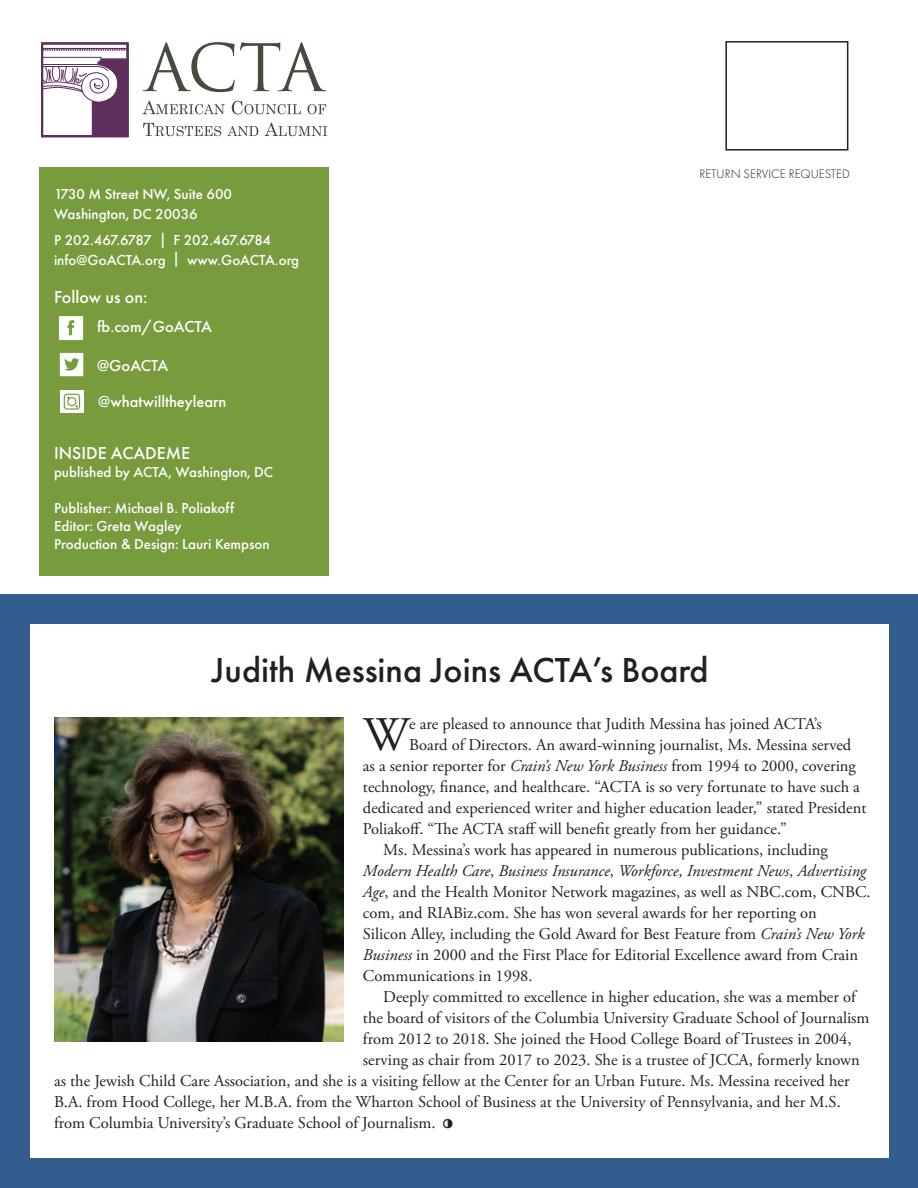
<style>
.page{position:relative;width:918px;height:1188px;background:#fff}
.page>*{position:absolute;margin:0;border:0;box-sizing:border-box;transform-origin:0 0}
.t1{font:48.15px "Adobe Garamond Pro";color:#231f20}
.t2{font:45px "Castellar MT Std";color:#231f20}
.t3{font:500 36px "Futura PT";color:#231f20}
.t4{font:500 18px "Futura PT";color:#fff}
.t5{font:16.5px "Adobe Garamond Pro";color:#231f20}
.t6{font:italic 16.5px "Adobe Garamond Pro";color:#231f20}
.t7{font:500 16.5px "Futura PT";color:#fff}
.t8{font:500 15px/19.5px "Futura PT";color:#fff}
.t9{font:300 12.75px "Futura PT";color:#231f20}
.s1{font-style:italic}
.s2{font-style:normal}
</style>
<div class="page">
<div style="left:0;top:595px;width:918px;height:593px;background:#325d8c"></div>
<div style="left:725px;top:41px;width:123px;height:110px;border:2px solid #231f20"></div>
<div style="left:40px;top:167px;width:289px;height:409px;background:#789b3d"></div>
<img style="left:58px;top:316px;width:26px;height:25px">
<img style="left:59px;top:352px;width:25px;height:25px">
<svg style="left:60px;top:390px;width:24px;height:23px"></svg>
<svg style="left:64px;top:394px;width:16px;height:16px"></svg>
<div style="left:42px;top:43px;width:86px;height:93px;background:linear-gradient(to right,#f9f8f9,#faf8f9)"></div>
<hr style="left:42px;top:48px;width:86px;height:1px;background:#5c2f5d">
<svg style="left:44px;top:49px;width:82px;height:85px"></svg>
<div style="left:41px;top:42px;width:88px;height:95px;border:2px solid #5c2f5d"></div>
<svg style="left:143px;top:42px;width:183px;height:50px"></svg>
<svg style="left:142px;top:101px;width:83px;height:13px"></svg>
<svg style="left:232px;top:101px;width:69px;height:13px"></svg>
<svg style="left:307px;top:104px;width:19px;height:10px"></svg>
<svg style="left:143px;top:123px;width:78px;height:13px"></svg>
<svg style="left:227px;top:126px;width:31px;height:10px"></svg>
<svg style="left:265px;top:123px;width:62px;height:13px"></svg>
<div style="left:30px;top:624px;width:859px;height:534px;background:#fff"></div>
<img style="left:54px;top:717px;width:289px;height:324px">
<p class="t8" style="left:54px;top:185px;width:180px">1730 M Street NW, Suite 600<br>Washington, DC 20036</p>
<p class="t8" style="left:54px;top:230px;width:247px">P 202.467.6787 | F 202.467.6784 info@GoACTA.org | www.GoACTA.org</p>
<p class="t4" style="left:54px;top:286px;width:95px">Follow us on:</p>
<p class="t7" style="left:97px;top:316px;width:116px">fb.com/GoACTA</p>
<p class="t7" style="left:97px;top:355px;width:73px">@GoACTA</p>
<p class="t7" style="left:98px;top:392px;width:130px">@whatwilltheylearn</p>
<p class="t4" style="left:54px;top:442px;width:138px">INSIDE ACADEME</p>
<p class="t8" style="left:54px;top:462px;width:221px">published by ACTA, Washington, DC</p>
<p class="t8" style="left:54px;top:499px;width:217px;line-height:18px">Publisher: Michael B. Poliakoff<br>Editor: Greta Wagley<br>Production &amp; Design: Lauri Kempson</p>
<p class="t9" style="left:699px;top:167px;width:152px">RETURN SERVICE REQUESTED</p>
<h3 class="t3" style="left:212px;top:648px;width:498px">Judith Messina Joins ACTA’s Board</h3>
<h1 class="t1" style="left:363px;top:706px;width:48px">W</h1>
<p class="t5" style="left:409px;top:714px;width:414px">e are pleased to announce that Judith Messina has joined ACTA’s</p>
<p class="t5" style="left:409px;top:735px;width:444px">Board of Directors. An award-winning journalist, Ms. Messina served</p>
<p class="t5" style="left:363px;top:756px;width:494px">as a senior reporter for <span class="s1">Crain’s New York Business</span> from 1994 to 2000, covering</p>
<p class="t5" style="left:363px;top:777px;width:498px">technology, finance, and healthcare. “ACTA is so very fortunate to have such a</p>
<p class="t5" style="left:363px;top:798px;width:505px">dedicated and experienced writer and higher education leader,” stated President</p>
<p class="t5" style="left:363px;top:819px;width:425px">Poliakoff. “The ACTA staff will benefit greatly from her guidance.”</p>
<p class="t5" style="left:383px;top:840px;width:446px">Ms. Messina’s work has appeared in numerous publications, including</p>
<p class="t6" style="left:363px;top:861px;width:505px">Modern Health Care<span class="s2">,</span> Business Insurance<span class="s2">,</span> Workforce<span class="s2">,</span> Investment News<span class="s2">,</span> Advertising</p>
<p class="t5" style="left:363px;top:882px;width:509px"><span class="s1">Age</span>, and the Health Monitor Network magazines, as well as NBC.com, CNBC.</p>
<p class="t5" style="left:363px;top:903px;width:455px">com, and RIABiz.com. She has won several awards for her reporting on</p>
<p class="t5" style="left:363px;top:924px;width:503px">Silicon Alley, including the Gold Award for Best Feature from <span class="s1">Crain’s New York</span></p>
<p class="t5" style="left:363px;top:945px;width:497px"><span class="s1">Business</span> in 2000 and the First Place for Editorial Excellence award from Crain</p>
<p class="t5" style="left:363px;top:966px;width:171px">Communications in 1998.</p>
<p class="t5" style="left:383px;top:987px;width:474px">Deeply committed to excellence in higher education, she was a member of</p>
<p class="t5" style="left:363px;top:1008px;width:508px">the board of visitors of the Columbia University Graduate School of Journalism</p>
<p class="t5" style="left:363px;top:1029px;width:490px">from 2012 to 2018. She joined the Hood College Board of Trustees in 2004,</p>
<p class="t5" style="left:363px;top:1050px;width:498px">serving as chair from 2017 to 2023. She is a trustee of JCCA, formerly known</p>
<p class="t5" style="left:54px;top:1071px;width:797px">as the Jewish Child Care Association, and she is a visiting fellow at the Center for an Urban Future. Ms. Messina received her</p>
<p class="t5" style="left:54px;top:1092px;width:788px">B.A. from Hood College, her M.B.A. from the Wharton School of Business at the University of Pennsylvania, and her M.S.</p>
<p class="t5" style="left:54px;top:1113px;width:383px">from Columbia University’s Graduate School of Journalism.</p>
<h2 class="t2" style="left:440px;top:1097px;width:17px">•</h2>
</div>
